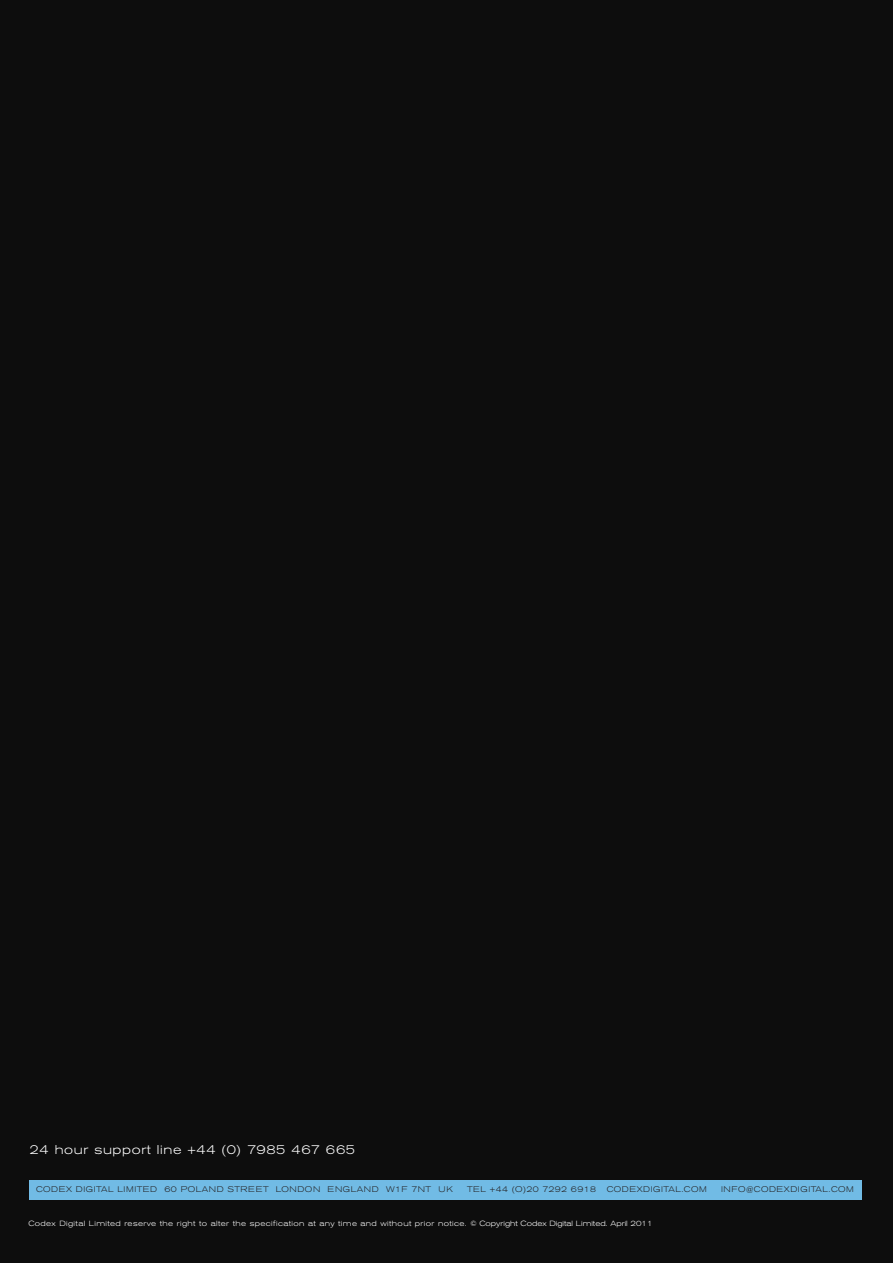
<style>
.page{position:relative;width:893px;height:1263px;background:#fff}
.page>*{position:absolute;margin:0;border:0;box-sizing:border-box;transform-origin:0 0}
.t1{font:300 expanded 12.6px "Akzidenz Grotesk BE";letter-spacing:.05em;color:#fff}
.t2{font:300 expanded 8.1px "Akzidenz Grotesk BE";letter-spacing:.07em;color:#231f20}
.t3{font:300 expanded 8.1px "Akzidenz Grotesk BE";letter-spacing:.05em;color:#231f20}
.t4{font:300 expanded 7.5px "Akzidenz Grotesk BE";letter-spacing:.05em;color:#fff}
</style>
<div class="page">
<div style="left:0;top:0;width:892px;height:1263px;background:#0d0d0d"></div>
<div style="left:29px;top:1180px;width:833px;height:19px;background:#71bbe5"></div>
<h1 class="t1" style="left:30px;top:1142px;width:327px">24 hour support line +44 (0) 7985 467 665</h1>
<p class="t2" style="left:36px;top:1184px;width:418px">CODEX DIGITAL LIMITED 60 POLAND STREET LONDON ENGLAND W1F 7NT UK</p>
<p class="t3" style="left:467px;top:1184px;width:130px">TEL +44 (O)20 7292 6918</p>
<p class="t2" style="left:607px;top:1184px;width:102px">CODEXDIGITAL.COM</p>
<p class="t2" style="left:721px;top:1184px;width:134px">INFO@CODEXDIGITAL.COM</p>
<p class="t4" style="left:28px;top:1219px;width:626px">Codex Digital Limited reserve the right to alter the specification at any time and without prior notice. © Copyright Codex Digital Limited. April 2011</p>
</div>
